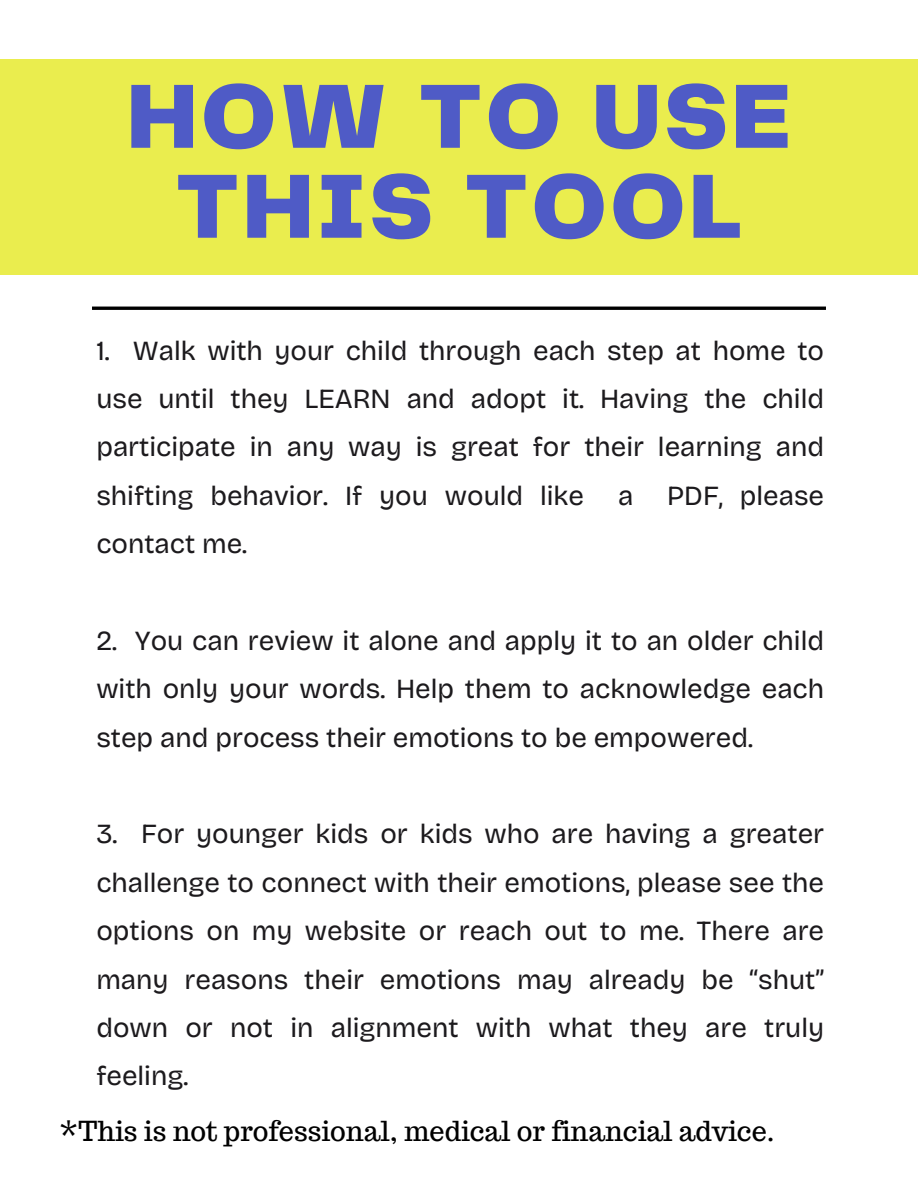
<style>
.page{position:relative;width:918px;height:1188px;background:#fff}
.page>*{position:absolute;margin:0;border:0;box-sizing:border-box;transform-origin:0 0}
.t1{font:900 94.5px/90px "Telegraf";letter-spacing:.035em;color:#4f5bc6;text-align:center}
.t2{font:27.75px/48.3px "Bricolage Grotesque";color:#1c1a1d;text-align:justify}
.t3{font:27px "Trocchi";color:#000}
</style>
<div class="page">
<div style="left:0;top:59px;width:918px;height:216px;background:#eaed4e"></div>
<hr style="left:92px;top:307px;width:734px;height:3px;background:#000">
<h1 class="t1" style="left:127px;top:76px;width:666px">HOW TO USE<br>THIS TOOL</h1>
<p class="t2" style="left:96px;top:326px;width:729px">1. Walk with your child through each step at home to use until they LEARN and adopt it. Having the child participate in any way is great for their learning and shifting behavior. If you would like a PDF, please contact me.</p>
<p class="t2" style="left:96px;top:617px;width:729px">2. You can review it alone and apply it to an older child with only your words. Help them to acknowledge each step and process their emotions to be empowered.</p>
<p class="t2" style="left:96px;top:810px;width:729px">3. For younger kids or kids who are having a greater challenge to connect with their emotions, please see the options on my website or reach out to me. There are many reasons their emotions may already be “shut” down or not in alignment with what they are truly feeling.</p>
<p class="t3" style="left:59px;top:1114px;width:717px">*This is not professional, medical or financial advice.</p>
</div>
